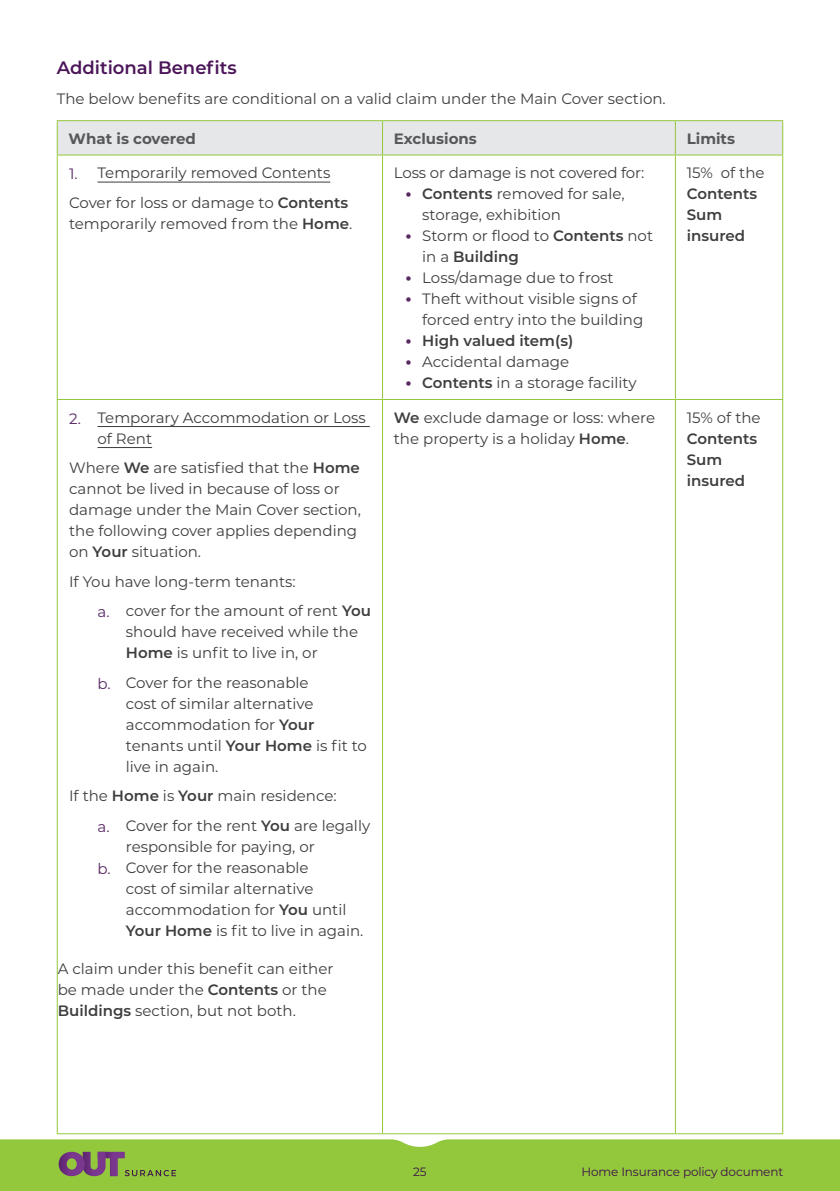
<style>
.page{position:relative;width:840px;height:1191px;background:#fff}
.page>*{position:absolute;margin:0;border:0;box-sizing:border-box;transform-origin:0 0}
.Heading_3{font:600 18px "Montserrat";color:#4b1559}
.Number_Bullets{font:15px/21px "Montserrat";color:#3e3e3f}
.Body_Copy_2{font:15px/21px "Montserrat";color:#3e3e3f}
.Body_Copy_2-2{font:600 15px/21px "Montserrat";color:#3e3e3f}
.Heading_6{font:700 15px "Montserrat";color:#57585a}
.t1{font:12px "Montserrat";letter-spacing:-.01em;color:#3c114b}
.s1{color:#582863}
.s2{font-weight:600}
.s3{font-weight:400}
</style>
<div class="page">
<div style="left:0;top:1139px;width:839px;height:52px;background:#94c83c"></div>
<svg style="left:59px;top:1151px;width:117px;height:25px"></svg>
<div style="left:58px;top:121px;width:723px;height:33px;background:#e6e7e9"></div>
<hr style="left:57px;top:155px;width:1px;height:244px;background:#94c83c">
<hr style="left:382px;top:155px;width:1px;height:244px;background:#94c83c">
<hr style="left:674px;top:155px;width:1px;height:244px;background:#94c83c">
<hr style="left:781px;top:155px;width:1px;height:244px;background:#94c83c">
<hr style="left:57px;top:399px;width:325px;height:1px;background:#94c83c">
<hr style="left:57px;top:400px;width:1px;height:733px;background:#94c83c">
<hr style="left:382px;top:399px;width:293px;height:1px;background:#94c83c">
<hr style="left:382px;top:400px;width:1px;height:733px;background:#94c83c">
<hr style="left:675px;top:399px;width:107px;height:1px;background:#94c83c">
<hr style="left:674px;top:400px;width:1px;height:733px;background:#94c83c">
<hr style="left:781px;top:400px;width:1px;height:733px;background:#94c83c">
<hr style="left:57px;top:120px;width:325px;height:1px;background:#94c83c">
<hr style="left:57px;top:121px;width:1px;height:33px;background:#94c83c">
<hr style="left:382px;top:120px;width:293px;height:1px;background:#94c83c">
<hr style="left:382px;top:121px;width:1px;height:33px;background:#94c83c">
<hr style="left:675px;top:120px;width:107px;height:1px;background:#94c83c">
<hr style="left:674px;top:121px;width:1px;height:33px;background:#94c83c">
<hr style="left:781px;top:121px;width:1px;height:33px;background:#94c83c">
<hr style="left:57px;top:154px;width:325px;height:1px;background:#94c83c">
<hr style="left:382px;top:154px;width:293px;height:1px;background:#94c83c">
<hr style="left:675px;top:154px;width:107px;height:1px;background:#94c83c">
<hr style="left:57px;top:1133px;width:325px;height:1px;background:#94c83c">
<hr style="left:382px;top:1133px;width:293px;height:1px;background:#94c83c">
<hr style="left:675px;top:1133px;width:107px;height:1px;background:#94c83c">
<hr style="left:97px;top:182px;width:233px;height:1px;background:#3e3e3f">
<hr style="left:97px;top:426px;width:272px;height:1px;background:#3e3e3f">
<hr style="left:97px;top:447px;width:55px;height:1px;background:#3e3e3f">
<p class="Heading_3" style="left:57px;top:55px;width:181px">Additional Benefits</p>
<p class="Body_Copy_2" style="left:57px;top:87px;width:610px">The below benefits are conditional on a valid claim under the Main Cover section.</p>
<p class="Heading_6" style="left:69px;top:128px;width:129px">What is covered</p>
<p class="Heading_6" style="left:393px;top:128px;width:84px">Exclusions</p>
<p class="Heading_6" style="left:686px;top:128px;width:50px">Limits</p>
<p class="Number_Bullets" style="left:69px;top:162px;width:262px"><span class="s1">1.</span> Temporarily removed Contents</p>
<p class="Number_Bullets" style="left:69px;top:191px;width:285px">Cover for loss or damage to <span class="s2">Contents </span>temporarily removed from the <span class="s2">Home</span>.</p>
<p class="Number_Bullets" style="left:393px;top:162px;width:252px">Loss or damage is not covered for:</p>
<p class="Number_Bullets" style="left:422px;top:183px;width:204px"><span class="s2">Contents</span> removed for sale, storage, exhibition</p>
<p class="Number_Bullets" style="left:422px;top:225px;width:232px">Storm or flood to <span class="s2">Contents</span> not in a <span class="s2">Building</span></p>
<p class="Number_Bullets" style="left:422px;top:267px;width:193px">Loss/damage due to frost</p>
<p class="Number_Bullets" style="left:422px;top:288px;width:222px">Theft without visible signs of forced entry into the building</p>
<p class="Body_Copy_2-2" style="left:422px;top:330px;width:152px">High valued item(s)</p>
<p class="Number_Bullets" style="left:422px;top:351px;width:148px">Accidental damage</p>
<p class="Number_Bullets" style="left:422px;top:372px;width:216px"><span class="s2">Contents</span> in a storage facility</p>
<p class="Body_Copy_2-2" style="left:686px;top:162px;width:79px"><span class="s3">15% of the<br></span>Contents<br>Sum insured</p>
<p class="Number_Bullets" style="left:97px;top:406px;width:270px;text-indent:-28px"><span class="s1">2.</span> Temporary Accommodation or Loss of Rent</p>
<p class="Number_Bullets" style="left:69px;top:457px;width:293px">Where <span class="s2">We</span> are satisfied that the <span class="s2">Home </span>cannot be lived in because of loss or damage under the Main Cover section, the following cover applies depending on <span class="s2">Your</span> situation.</p>
<p class="Number_Bullets" style="left:69px;top:570px;width:228px">If You have long-term tenants:</p>
<p class="Number_Bullets" style="left:126px;top:600px;width:246px;text-indent:-28px"><span class="s1">a.</span> cover for the amount of rent <span class="s2">You </span>should have received while the<br><span class="s2">Home</span> is unfit to live in, or</p>
<p class="Number_Bullets" style="left:126px;top:671px;width:242px;text-indent:-28px"><span class="s1">b.</span> Cover for the reasonable<br>cost of similar alternative accommodation for <span class="s2">Your </span>tenants until <span class="s2">Your Home</span> is fit to live in again.</p>
<p class="Number_Bullets" style="left:69px;top:785px;width:269px">If the <span class="s2">Home</span> is <span class="s2">Your</span> main residence:</p>
<p class="Number_Bullets" style="left:126px;top:814px;width:246px;text-indent:-28px"><span class="s1">a.</span> Cover for the rent <span class="s2">You</span> are legally responsible for paying, or</p>
<p class="Number_Bullets" style="left:126px;top:856px;width:239px;text-indent:-28px"><span class="s1">b.</span> Cover for the reasonable<br>cost of similar alternative accommodation for <span class="s2">You</span> until<br><span class="s2">Your Home</span> is fit to live in again.</p>
<p class="Body_Copy_2" style="left:58px;top:957px;width:277px">A claim under this benefit can either be made under the <span class="s2">Contents</span> or the<br><span class="s2">Buildings</span> section, but not both.</p>
<p class="Body_Copy_2" style="left:393px;top:406px;width:262px"><span class="s2">We</span> exclude damage or loss: where the property is a holiday <span class="s2">Home</span>.</p>
<p class="Body_Copy_2-2" style="left:686px;top:406px;width:75px"><span class="s3">15% of the<br></span>Contents<br>Sum insured</p>
<p class="t1" style="left:413px;top:1163px;width:15px">25</p>
<p class="t1" style="left:581px;top:1163px;width:203px">Home Insurance policy document</p>
</div>
